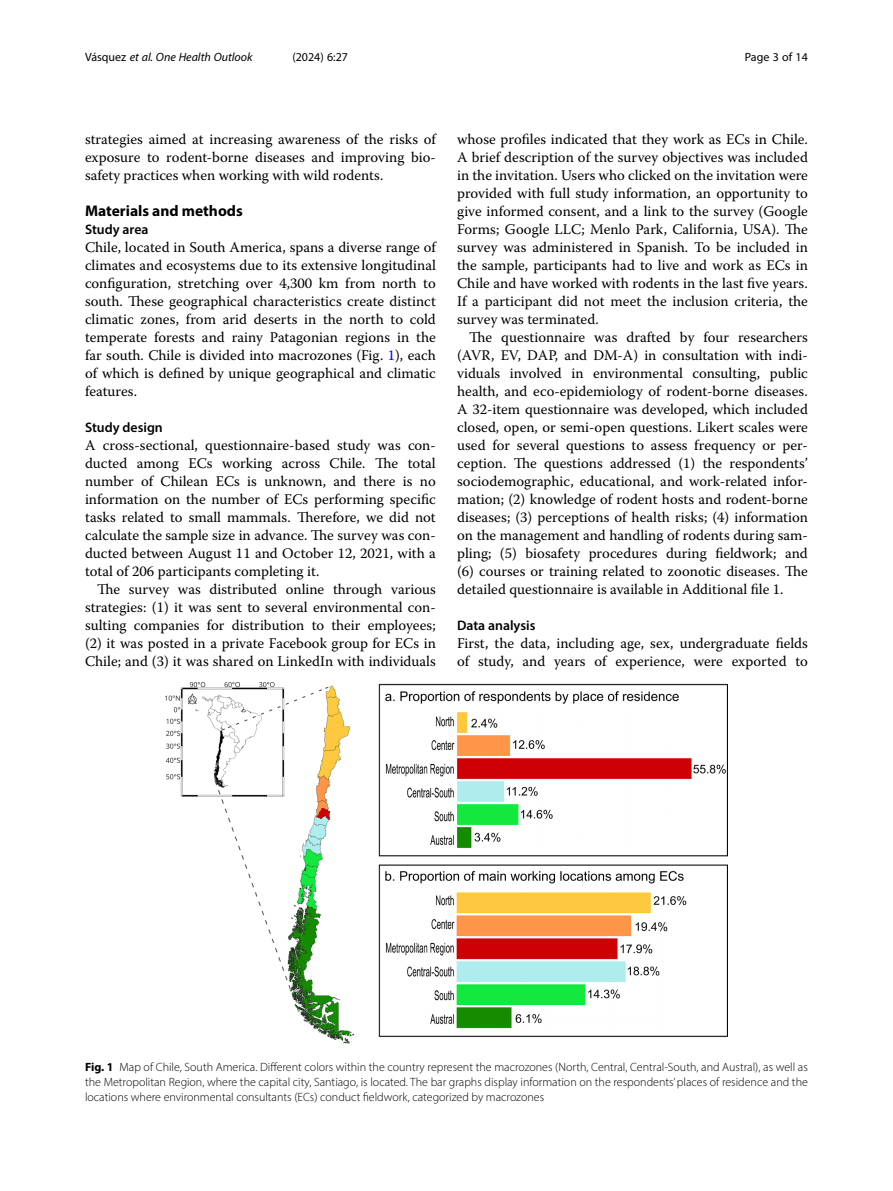
<style>
.page{position:relative;width:893px;height:1191px;background:#fff}
.page>*{position:absolute;margin:0;border:0;box-sizing:border-box;transform-origin:0 0}
.Head_1{font:700 15.45px "Myriad Pro";color:#000}
.Body_Text_Indent{font:14.7px/18px "Warnock Pro";color:#000;text-align:justify}
.Body_Text{font:14.7px/18px "Warnock Pro";color:#000;text-align:justify}
.Head_2{font:600 13.8px "Myriad Pro";color:#000}
.Head_2_After_1{font:600 13.8px "Myriad Pro";color:#000}
.Figure_Caption{font:300 12px/15px "Myriad Pro";color:#000;text-align:justify}
.t1{font:italic 12px "Myriad Pro";color:#000}
.t2{font:12px "Myriad Pro";color:#000}
.s1{font-style:normal}
.s2{color:#00f}
.s3{font-weight:700}
</style>
<div class="page">
<img style="left:165px;top:682px;width:563px;height:362px">
<p class="t1" style="left:85px;top:50px;width:169px"><span class="s1">Vásquez</span> et al. One Health Outlook</p>
<p class="t2" style="left:292px;top:50px;width:57px">(2024) 6:27</p>
<p class="t2" style="left:745px;top:50px;width:65px">Page 3 of 14</p>
<p class="Body_Text_Indent" style="left:85px;top:130px;width:352px">strategies aimed at increasing awareness of the risks of exposure to rodent-borne diseases and improving bio&shy;safety practices when working with wild rodents.</p>
<p class="Head_1" style="left:85px;top:201px;width:159px">Materials and methods</p>
<p class="Head_2_After_1" style="left:85px;top:221px;width:65px">Study area</p>
<p class="Body_Text" style="left:85px;top:238px;width:352px">Chile, located in South America, spans a diverse range of climates and ecosystems due to its extensive longitudinal configuration, stretching over 4,300 km from north to south. These geographical characteristics create distinct climatic zones, from arid deserts in the north to cold temperate forests and rainy Patagonian regions in the far south. Chile is divided into macrozones (Fig. <span class="s2">1</span>), each of which is defined by unique geographical and climatic features.</p>
<p class="Head_2" style="left:85px;top:419px;width:79px">Study design</p>
<p class="Body_Text" style="left:85px;top:436px;width:352px">A cross-sectional, questionnaire-based study was con&shy;ducted among ECs working across Chile. The total number of Chilean ECs is unknown, and there is no information on the number of ECs performing specific tasks related to small mammals. Therefore, we did not calculate the sample size in advance. The survey was con&shy;ducted between August 11 and October 12, 2021, with a total of 206 participants completing it.</p>
<p class="Body_Text_Indent" style="left:85px;top:580px;width:352px;text-indent:12px">The survey was distributed online through various strategies: (1) it was sent to several environmental con&shy;sulting companies for distribution to their employees; (2) it was posted in a private Facebook group for ECs in Chile; and (3) it was shared on LinkedIn with individuals</p>
<p class="Body_Text_Indent" style="left:457px;top:130px;width:352px">whose profiles indicated that they work as ECs in Chile.<br>A brief description of the survey objectives was included in the invitation. Users who clicked on the invitation were provided with full study information, an opportunity to give informed consent, and a link to the survey (Google Forms; Google LLC; Menlo Park, California, USA). The survey was administered in Spanish. To be included in the sample, participants had to live and work as ECs in Chile and have worked with rodents in the last five years.<br>If a participant did not meet the inclusion criteria, the survey was terminated.</p>
<p class="Body_Text_Indent" style="left:457px;top:328px;width:352px;text-indent:12px">The questionnaire was drafted by four researchers (AVR, EV, DAP, and DM-A) in consultation with indi&shy;viduals involved in environmental consulting, public health, and eco-epidemiology of rodent-borne diseases.<br>A 32-item questionnaire was developed, which included closed, open, or semi-open questions. Likert scales were used for several questions to assess frequency or per&shy;ception. The questions addressed (1) the respondents’ sociodemographic, educational, and work-related infor&shy;mation; (2) knowledge of rodent hosts and rodent-borne diseases; (3) perceptions of health risks; (4) information on the management and handling of rodents during sam&shy;pling; (5) biosafety procedures during fieldwork; and (6) courses or training related to zoonotic diseases. The detailed questionnaire is available in Additional file 1.</p>
<p class="Head_2" style="left:457px;top:617px;width:80px">Data analysis</p>
<p class="Body_Text" style="left:457px;top:634px;width:352px">First, the data, including age, sex, undergraduate fields of study, and years of experience, were exported to</p>
<p class="Figure_Caption" style="left:85px;top:1059px;width:724px"><span class="s3">Fig. 1</span> Map of Chile, South America. Different colors within the country represent the macrozones (North, Central, Central-South, and Austral), as well as the Metropolitan Region, where the capital city, Santiago, is located. The bar graphs display information on the respondents’ places of residence and the locations where environmental consultants (ECs) conduct fieldwork, categorized by macrozones</p>
</div>
